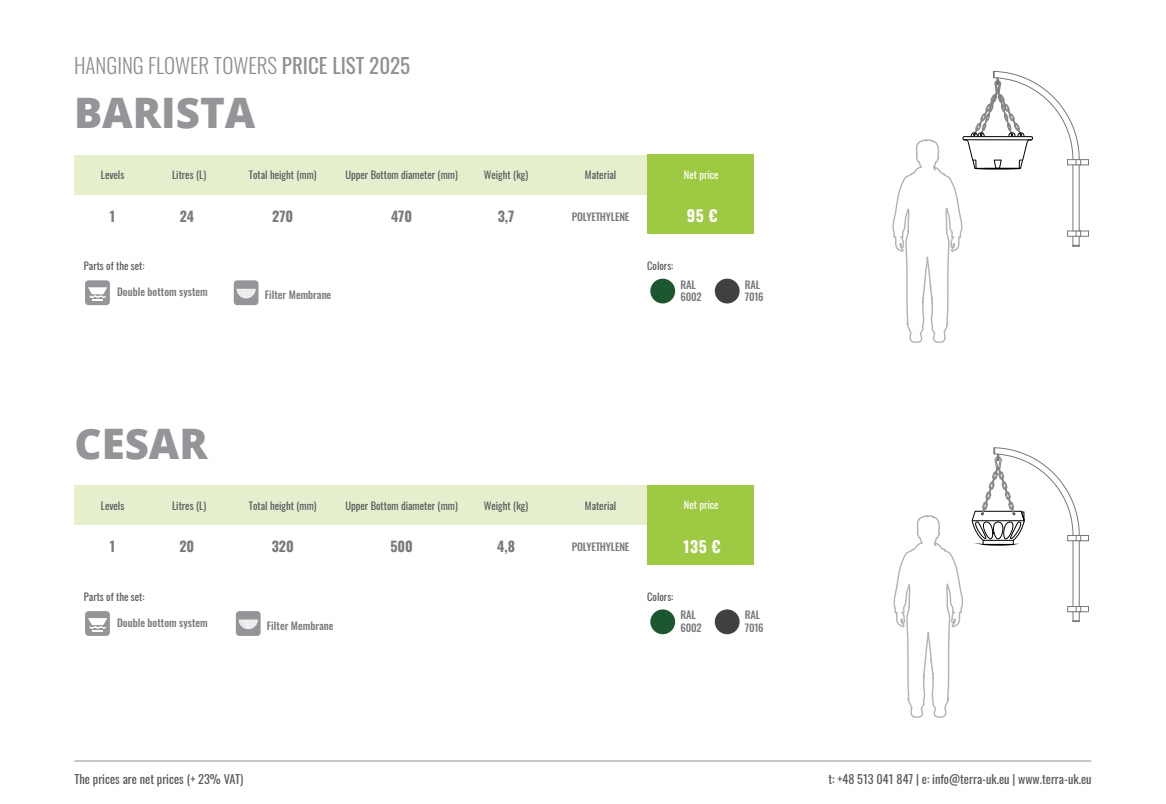
<style>
.page{position:relative;width:1166px;height:804px;background:#fff}
.page>*{position:absolute;margin:0;border:0;box-sizing:border-box;transform-origin:0 0}
.t1{font:800 42px "Open Sans";color:#949598}
.t2{font:300 21px "Oswald";color:#928e92}
.t3{font:700 15.75px "Oswald";color:#fff}
.t4{font:700 14px "Oswald";color:#797a7d}
.t5{font:12.25px "Oswald";color:#58595b}
.t6{font:10.5px "Oswald";color:#58595b}
.t7{font:500 10.5px "Oswald";color:#797a7d}
.t8{font:500 10.5px "Oswald";letter-spacing:-.02em;color:#797a7d}
.t9{font:10.5px "Oswald";color:#fff}
.s1{font-weight:400}
</style>
<div class="page">
<hr style="left:74px;top:760px;width:1017px;height:1px;background:#929293">
<div style="left:647px;top:154px;width:107px;height:80px;background:#9ec942"></div>
<div style="left:74px;top:155px;width:572px;height:39px;background:#e5efce"></div>
<div style="left:85px;top:280px;width:25px;height:25px;background:#939598;border-radius:4px"></div>
<svg style="left:88px;top:287px;width:19px;height:13px"></svg>
<div style="left:650px;top:279px;width:25px;height:24px;background:#1d5730;border-radius:50%"></div>
<div style="left:715px;top:279px;width:24px;height:24px;background:#414041;border-radius:50%"></div>
<div style="left:647px;top:485px;width:107px;height:80px;background:#9ec942"></div>
<div style="left:74px;top:486px;width:572px;height:39px;background:#e5efce"></div>
<div style="left:85px;top:611px;width:25px;height:25px;background:#939598;border-radius:4px"></div>
<svg style="left:88px;top:618px;width:19px;height:13px"></svg>
<div style="left:650px;top:609px;width:25px;height:25px;background:#1d5730;border-radius:50%"></div>
<div style="left:715px;top:609px;width:24px;height:25px;background:#414041;border-radius:50%"></div>
<div style="left:234px;top:280px;width:24px;height:25px;background:#939598;border-radius:4px"></div>
<svg style="left:237px;top:289px;width:19px;height:9px"></svg>
<div style="left:236px;top:611px;width:25px;height:25px;background:#939598;border-radius:4px"></div>
<svg style="left:239px;top:619px;width:19px;height:10px"></svg>
<svg style="left:893px;top:515px;width:71px;height:203px"></svg>
<hr style="left:1072px;top:540px;width:1px;height:66px;background:#75797d">
<svg style="left:1067px;top:606px;width:22px;height:16px"></svg>
<hr style="left:1079px;top:540px;width:1px;height:66px;background:#75797d">
<svg style="left:972px;top:447px;width:117px;height:98px"></svg>
<svg style="left:892px;top:71px;width:197px;height:272px"></svg>
<h2 class="t2" style="left:74px;top:47px;width:338px">HANGING FLOWER TOWERS <span class="s1">PRICE LIST 2025</span></h2>
<h1 class="t1" style="left:74px;top:81px;width:183px">BARISTA</h1>
<p class="t6" style="left:101px;top:166px;width:25px">Levels</p>
<p class="t6" style="left:484px;top:166px;width:46px">Weight (kg)</p>
<p class="t9" style="left:684px;top:165px;width:36px">Net price</p>
<h3 class="t3" style="left:687px;top:207px;width:32px">95 €</h3>
<p class="t6" style="left:172px;top:166px;width:35px">Litres (L)</p>
<h3 class="t4" style="left:180px;top:209px;width:16px">24</h3>
<p class="t6" style="left:249px;top:166px;width:69px">Total height (mm)</p>
<h3 class="t4" style="left:272px;top:209px;width:23px">270</h3>
<p class="t6" style="left:345px;top:166px;width:114px">Upper Bottom diameter (mm)</p>
<h3 class="t4" style="left:391px;top:209px;width:23px">470</h3>
<h3 class="t4" style="left:498px;top:209px;width:18px">3,7</h3>
<p class="t6" style="left:585px;top:166px;width:33px">Material</p>
<p class="t8" style="left:572px;top:211px;width:59px">POLYETHYLENE</p>
<h3 class="t4" style="left:110px;top:209px;width:7px">1</h3>
<p class="t6" style="left:84px;top:256px;width:62px">Parts of the set:</p>
<p class="t7" style="left:117px;top:287px;width:92px">Double bottom system</p>
<h1 class="t1" style="left:74px;top:411px;width:135px">CESAR</h1>
<p class="t7" style="left:265px;top:290px;width:68px">Filter Membrane</p>
<p class="t6" style="left:647px;top:256px;width:28px">Colors:</p>
<p class="t7" style="left:680px;top:279px;width:17px">RAL</p>
<p class="t7" style="left:745px;top:279px;width:17px">RAL</p>
<p class="t7" style="left:680px;top:291px;width:23px">6002</p>
<p class="t7" style="left:745px;top:291px;width:20px">7016</p>
<p class="t6" style="left:101px;top:496px;width:25px">Levels</p>
<p class="t6" style="left:484px;top:496px;width:46px">Weight (kg)</p>
<p class="t9" style="left:684px;top:495px;width:36px">Net price</p>
<h3 class="t3" style="left:683px;top:538px;width:38px">135 €</h3>
<p class="t6" style="left:172px;top:496px;width:35px">Litres (L)</p>
<h3 class="t4" style="left:179px;top:539px;width:16px">20</h3>
<p class="t6" style="left:249px;top:496px;width:69px">Total height (mm)</p>
<h3 class="t4" style="left:272px;top:539px;width:24px">320</h3>
<p class="t6" style="left:345px;top:496px;width:114px">Upper Bottom diameter (mm)</p>
<h3 class="t4" style="left:390px;top:539px;width:24px">500</h3>
<h3 class="t4" style="left:497px;top:539px;width:19px">4,8</h3>
<p class="t6" style="left:585px;top:496px;width:33px">Material</p>
<p class="t8" style="left:572px;top:541px;width:59px">POLYETHYLENE</p>
<h3 class="t4" style="left:110px;top:539px;width:7px">1</h3>
<p class="t6" style="left:84px;top:587px;width:62px">Parts of the set:</p>
<p class="t7" style="left:117px;top:617px;width:92px">Double bottom system</p>
<p class="t7" style="left:267px;top:620px;width:68px">Filter Membrane</p>
<p class="t6" style="left:647px;top:587px;width:28px">Colors:</p>
<p class="t7" style="left:680px;top:609px;width:17px">RAL</p>
<p class="t7" style="left:745px;top:609px;width:17px">RAL</p>
<p class="t7" style="left:680px;top:621px;width:23px">6002</p>
<p class="t7" style="left:745px;top:621px;width:20px">7016</p>
<p class="t5" style="left:74px;top:768px;width:170px">The prices are net prices (+ 23% VAT)</p>
<p class="t5" style="left:828px;top:768px;width:265px">t: +48 513 041 847 | e: info@terra-uk.eu | www.terra-uk.eu</p>
</div>
